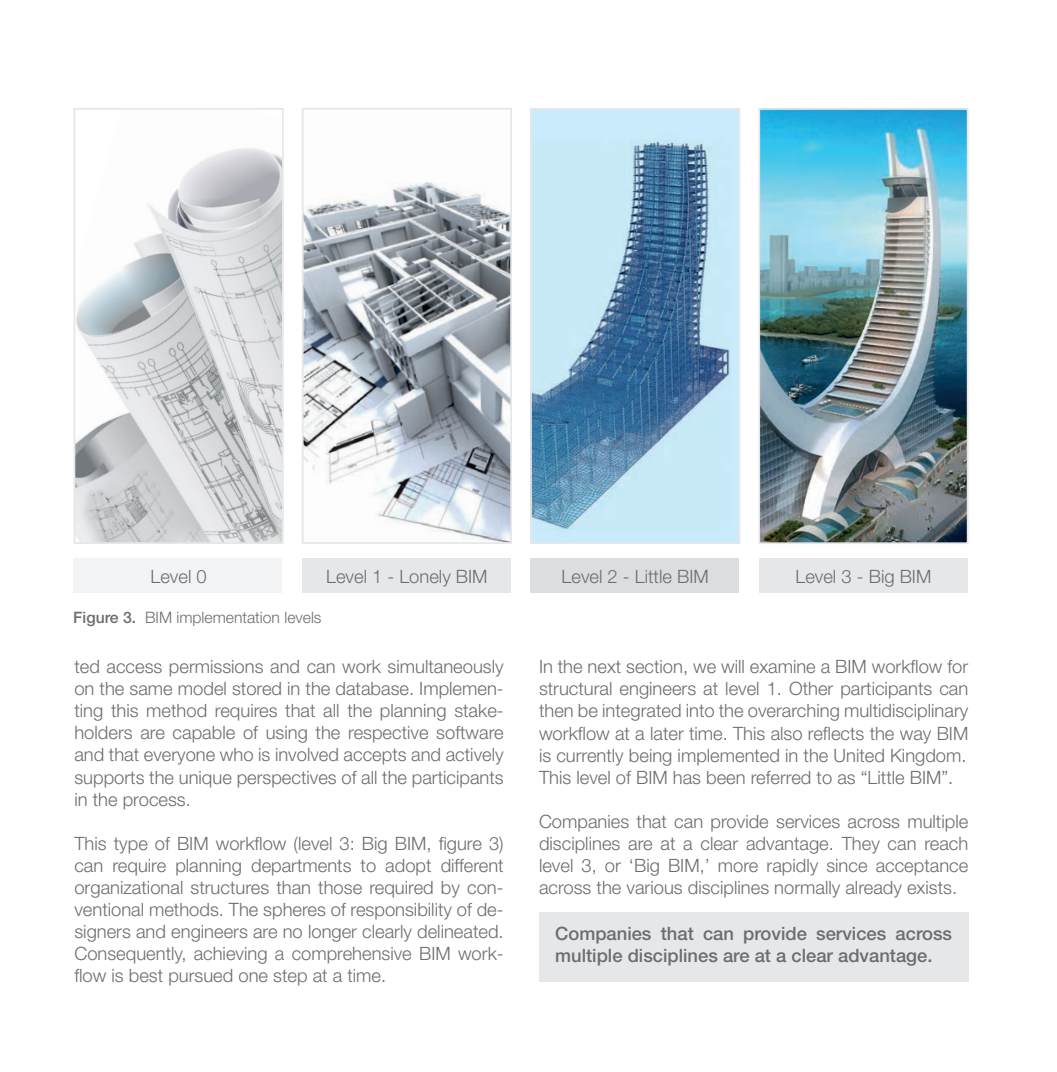
<style>
.page{position:relative;width:1057px;height:1072px;background:#fff}
.page>*{position:absolute;margin:0;border:0;box-sizing:border-box;transform-origin:0 0}
.t1{font:300 18.38px/22.1px "Helvetica Neue LT Std";color:#6c6d70;text-align:justify}
.t2{font:500 18.38px/22.1px "Helvetica Neue LT Std";color:#6c6d70}
.t3{font:300 15.75px "Helvetica Neue LT Std";color:#6c6d70}
.s1{font-weight:500}
</style>
<div class="page">
<div style="left:73px;top:558px;width:209px;height:35px;background:#f2f3f4"></div>
<img style="left:77px;top:148px;width:204px;height:393px">
<div style="left:74px;top:108px;width:210px;height:436px;border:2px solid #e6e7e9"></div>
<img style="left:305px;top:182px;width:204px;height:359px">
<div style="left:302px;top:108px;width:210px;height:436px;border:2px solid #e6e7e9"></div>
<img style="left:533px;top:111px;width:204px;height:430px">
<div style="left:530px;top:108px;width:210px;height:436px;border:2px solid #e6e7e9"></div>
<img style="left:761px;top:111px;width:204px;height:430px">
<div style="left:758px;top:108px;width:210px;height:436px;border:2px solid #e6e7e9"></div>
<div style="left:302px;top:558px;width:208px;height:35px;background:#e6e7e9"></div>
<div style="left:530px;top:558px;width:209px;height:35px;background:#dcdddf"></div>
<div style="left:759px;top:558px;width:208px;height:35px;background:#e6e7e9"></div>
<div style="left:539px;top:912px;width:429px;height:69px;background:#e6e7e9"></div>
<p class="t1" style="left:151px;top:565px;width:58px">Level 0</p>
<p class="t1" style="left:326px;top:565px;width:163px">Level 1 - Lonely BIM</p>
<p class="t1" style="left:561px;top:565px;width:149px">Level 2 - Little BIM</p>
<p class="t1" style="left:795px;top:565px;width:137px">Level 3 - Big BIM</p>
<p class="t3" style="left:73px;top:607px;width:250px"><span class="s1">Figure 3.</span> BIM implementation levels</p>
<p class="t1" style="left:74px;top:655px;width:431px">ted access permissions and can work simultaneously on the same model stored in the database. Implemen&shy;ting this method requires that all the planning stake&shy;holders are capable of using the respective software and that everyone who is involved accepts and actively supports the unique perspectives of all the participants in the process.</p>
<p class="t1" style="left:74px;top:831px;width:431px">This type of BIM workflow (level 3: Big BIM, figure 3) can require planning departments to adopt different organizational structures than those required by con&shy;ventional methods. The spheres of responsibility of de&shy;signers and engineers are no longer clearly delineated.<br>Consequently, achieving a comprehensive BIM work&shy;flow is best pursued one step at a time.</p>
<p class="t1" style="left:539px;top:655px;width:431px">In the next section, we will examine a BIM workflow for structural engineers at level 1. Other participants can then be integrated into the overarching multidisciplinary workflow at a later time. This also reflects the way BIM is currently being implemented in the United Kingdom.<br>This level of BIM has been referred to as “Little BIM”.</p>
<p class="t1" style="left:539px;top:809px;width:431px">Companies that can provide services across multiple disciplines are at a clear advantage. They can reach level 3, or ‘Big BIM,’ more rapidly since acceptance across the various disciplines normally already exists.</p>
<p class="t2" style="left:555px;top:922px;width:398px">Companies that can provide services across multiple disciplines are at a clear advantage.</p>
</div>
